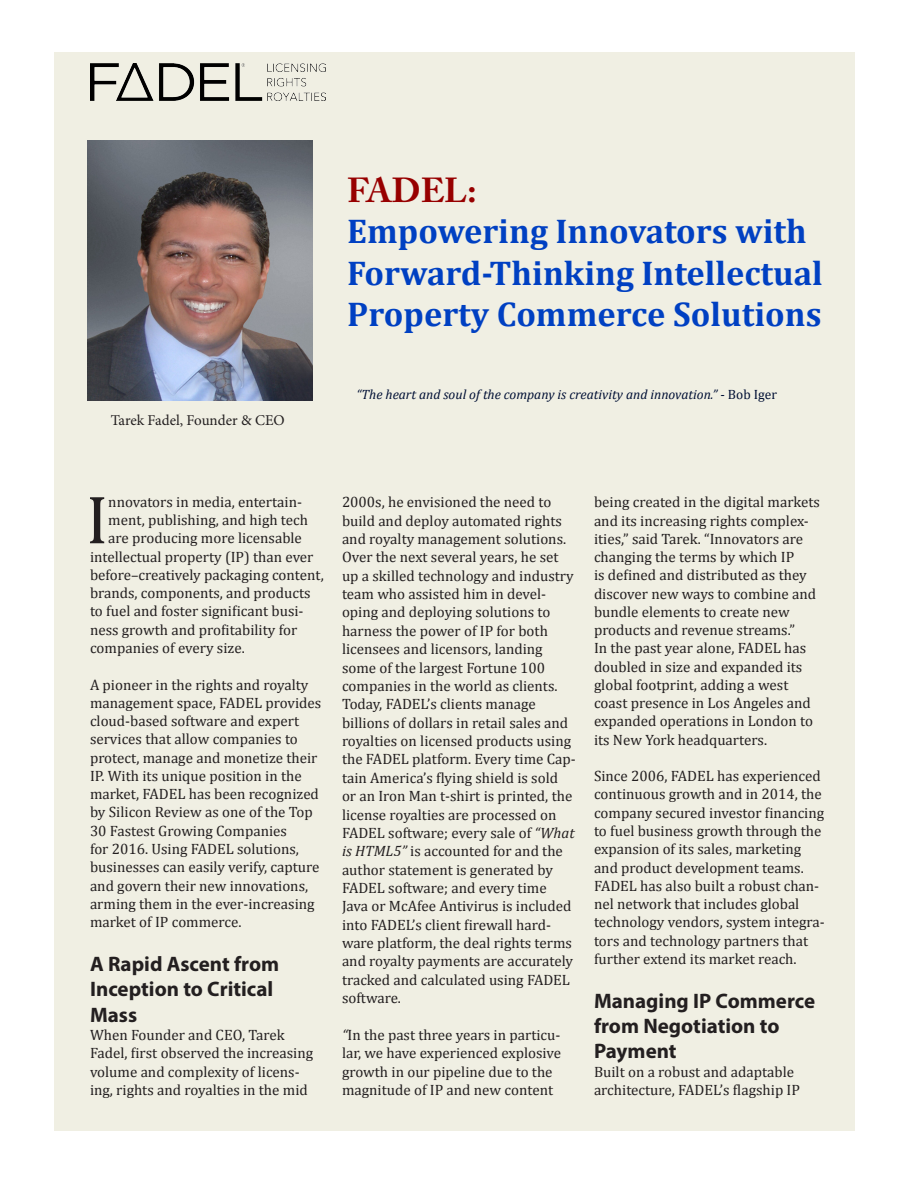
<style>
.page{position:relative;width:918px;height:1188px;background:#fff}
.page>*{position:absolute;margin:0;border:0;box-sizing:border-box;transform-origin:0 0}
.t1{font:69px "Cambria";color:#231f20}
.t2{font:700 34.5px/41.4px "Cambria";color:#0040c2}
.t3{font:700 34.5px "Adobe Caslon Pro";letter-spacing:-.01em;color:#970000}
.t4{font:700 21px/25.5px "Myriad Pro";color:#231f20}
.t5{font:15px/18.3px "Cambria";color:#231f20}
.t6{font:15px "Minion Pro";letter-spacing:-.005em;color:#231f20}
.t7{font:italic 13.5px "Cambria";color:#000f34}
.s1{font-style:normal}
.s2{font-style:italic}
</style>
<div class="page">
<div style="left:54px;top:52px;width:801px;height:1079px;background:#f0efe3"></div>
<img style="left:88px;top:141px;width:225px;height:259px">
<img style="left:90px;top:63px;width:236px;height:38px">
<p class="t6" style="left:111px;top:410px;width:176px">Tarek Fadel, Founder &amp; CEO</p>
<p class="t3" style="left:347px;top:170px;width:131px">FADEL:</p>
<p class="t2" style="left:347px;top:210px;width:477px">Empowering Innovators with<br>Forward-Thinking Intellectual<br>Property Commerce Solutions</p>
<p class="t7" style="left:357px;top:384px;width:422px">“The heart and soul of the company is creativity and innovation.” <span class="s1">- Bob Iger</span></p>
<p class="t1" style="left:86px;top:479px;width:24px">I</p>
<p class="t5" style="left:108px;top:493px;width:195px">nnovators in media, entertain-</p>
<p class="t5" style="left:108px;top:511px;width:201px">ment, publishing, and high tech</p>
<p class="t5" style="left:108px;top:529px;width:195px">are producing more licensable</p>
<p class="t5" style="left:90px;top:547px;width:225px">intellectual property (IP) than ever</p>
<p class="t5" style="left:90px;top:566px;width:235px">before–creatively packaging content,</p>
<p class="t5" style="left:90px;top:584px;width:222px">brands, components, and products</p>
<p class="t5" style="left:90px;top:602px;width:215px">to fuel and foster significant busi-</p>
<p class="t5" style="left:90px;top:620px;width:209px">ness growth and profitability for</p>
<p class="t5" style="left:90px;top:639px;width:156px">companies of every size.</p>
<p class="t5" style="left:90px;top:675px;width:233px">A pioneer in the rights and royalty management space, FADEL provides cloud-based software and expert services that allow companies to protect, manage and monetize their IP. With its unique position in the market, FADEL has been recognized by Silicon Review as one of the Top 30 Fastest Growing Companies<br>for 2016. Using FADEL solutions, businesses can easily verify, capture and govern their new innovations, arming them in the ever-increasing market of IP commerce.</p>
<p class="t4" style="left:90px;top:950px;width:191px">A Rapid Ascent from</p>
<p class="t4" style="left:90px;top:976px;width:185px">Inception to Critical<br>Mass</p>
<p class="t5" style="left:90px;top:1026px;width:225px">When Founder and CEO, Tarek Fadel, first observed the increasing volume and complexity of licens&shy;ing, rights and royalties in the mid</p>
<p class="t5" style="left:342px;top:493px;width:235px">2000s, he envisioned the need to build and deploy automated rights and royalty management solutions.<br>Over the next several years, he set up a skilled technology and industry team who assisted him in devel&shy;oping and deploying solutions to harness the power of IP for both licensees and licensors, landing some of the largest Fortune 100 companies in the world as clients.<br>Today, FADEL’s clients manage billions of dollars in retail sales and royalties on licensed products using the FADEL platform. Every time Cap&shy;tain America’s flying shield is sold or an Iron Man t-shirt is printed, the license royalties are processed on FADEL software; every sale of <span class="s2">“What is HTML5”</span> is accounted for and the author statement is generated by FADEL software; and every time Java or McAfee Antivirus is included into FADEL’s client firewall hard&shy;ware platform, the deal rights terms and royalty payments are accurately tracked and calculated using FADEL software.</p>
<p class="t5" style="left:342px;top:1026px;width:221px"><span class="s2">“</span>In the past three years in particu&shy;lar, we have experienced explosive growth in our pipeline due to the magnitude of IP and new content</p>
<p class="t5" style="left:594px;top:493px;width:227px">being created in the digital markets and its increasing rights complex&shy;ities,” said Tarek. “Innovators are changing the terms by which IP<br>is defined and distributed as they discover new ways to combine and bundle elements to create new products and revenue streams.”<br>In the past year alone, FADEL has doubled in size and expanded its global footprint, adding a west coast presence in Los Angeles and expanded operations in London to its New York headquarters.</p>
<p class="t5" style="left:594px;top:767px;width:232px">Since 2006, FADEL has experienced continuous growth and in 2014, the company secured investor financing to fuel business growth through the expansion of its sales, marketing and product development teams.<br>FADEL has also built a robust chan&shy;nel network that includes global technology vendors, system integra&shy;tors and technology partners that further extend its market reach.</p>
<p class="t4" style="left:594px;top:987px;width:223px">Managing IP Commerce from Negotiation to</p>
<p class="t4" style="left:594px;top:1038px;width:84px">Payment</p>
<p class="t5" style="left:594px;top:1062px;width:208px">Built on a robust and adaptable architecture, FADEL’s flagship IP</p>
</div>
